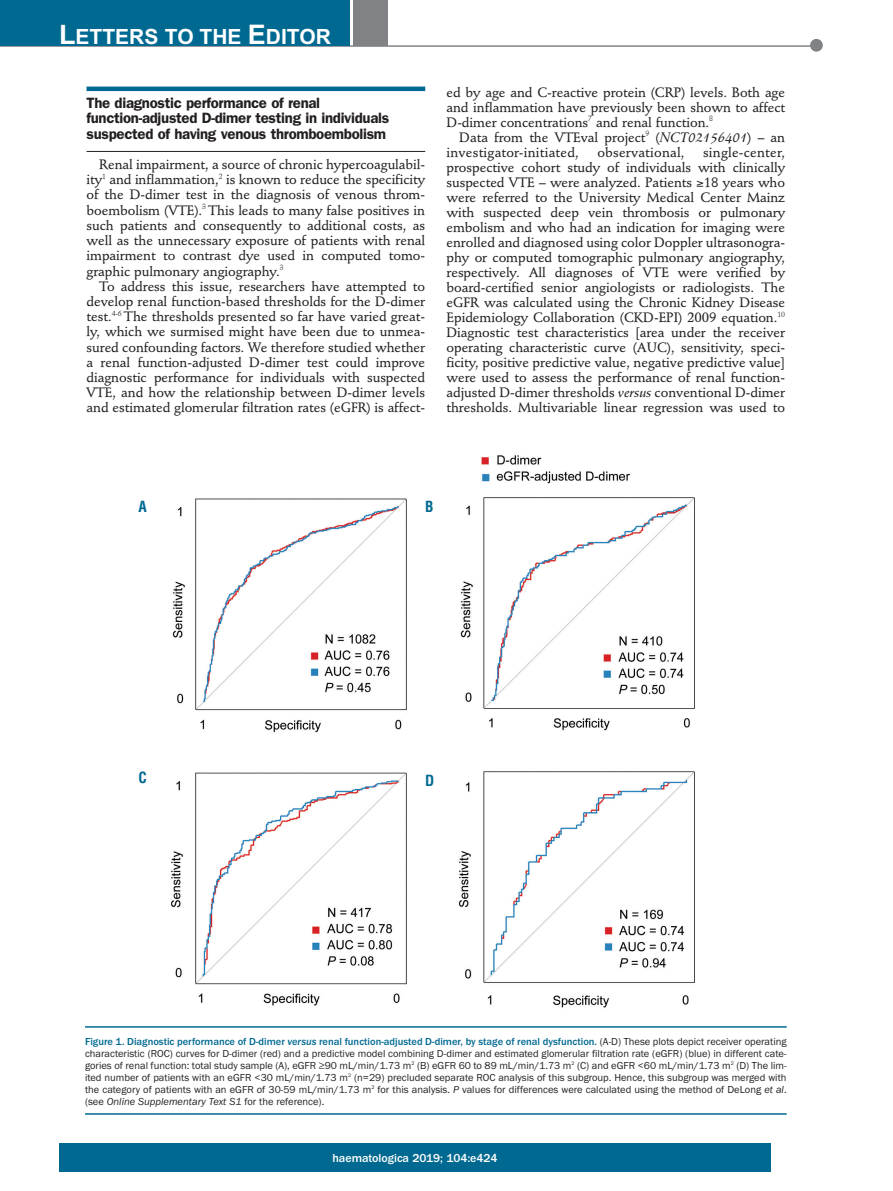
<style>
.page{position:relative;width:893px;height:1191px;background:#fff}
.page>*{position:absolute;margin:0;border:0;box-sizing:border-box;transform-origin:0 0}
.t1{font:700 21px "Arial";color:#fff}
.t2{font:600 15px/15.1px "Franklin Gothic";letter-spacing:-.02em;color:#231f20}
.t3{font:700 condensed 15px "Helvetica";color:#006991}
.t4{font:500 13.5px/15px "Stempel Schneidler";letter-spacing:-.005em;color:#231f20;text-align:justify}
.t5{font:500 13.5px "Stempel Schneidler";letter-spacing:.015em;color:#231f20}
.t6{font:500 12px "Franklin Gothic";color:#fff}
.t7{font:10.5px/12px "Franklin Gothic";color:#231f20;text-align:justify}
.s1{font-size:27px}
.s2{font-family:"Stempel Schneidler Med";font-weight:400;font-style:italic}
.s3{font-weight:500;color:#006991}
.s4{font-weight:500;font-style:italic;color:#006991}
.s5{font-style:italic}
</style>
<div class="page">
<hr style="left:87px;top:87px;width:338px;height:4px;background:#006991">
<hr style="left:87px;top:151px;width:338px;height:1px;background:#231f20">
<div style="left:59px;top:1143px;width:712px;height:28px;background:#006991"></div>
<hr style="left:0;top:45px;width:820px;height:2px;background:#808285">
<div style="left:810px;top:39px;width:13px;height:13px;background:#808285;border-radius:50%"></div>
<div style="left:354px;top:0;width:34px;height:45px;background:#808285"></div>
<div style="left:0;top:0;width:350px;height:45px;background:#006991"></div>
<img style="left:171px;top:455px;width:524px;height:553px">
<hr style="left:85px;top:1026px;width:702px;height:1px;background:#006991">
<hr style="left:85px;top:1113px;width:702px;height:1px;background:#006991">
<h1 class="t1" style="left:59px;top:25px;width:273px"><span class="s1">L</span>ETTERS TO THE <span class="s1">E</span>DITOR</h1>
<p class="t2" style="left:87px;top:97px;width:304px">The diagnostic performance of renal function-adjusted D-dimer testing in individuals suspected of having venous thromboembolism</p>
<p class="t4" style="left:87px;top:158px;width:340px;text-indent:13px">Renal impairment, a source of chronic hypercoagulabil&shy;ity<sup>1</sup> and inflammation,<sup>2</sup> is known to reduce the specificity of the D-dimer test in the diagnosis of venous throm&shy;boembolism (VTE).<sup>3</sup> This leads to many false positives in such patients and consequently to additional costs, as well as the unnecessary exposure of patients with renal impairment to contrast dye used in computed tomo&shy;graphic pulmonary angiography.<sup>3</sup></p>
<p class="t4" style="left:87px;top:280px;width:340px;text-indent:13px">To address this issue, researchers have attempted to develop renal function-based thresholds for the D-dimer test.<sup>4-6</sup> The thresholds presented so far have varied great&shy;ly, which we surmised might have been due to unmea&shy;sured confounding factors. We therefore studied whether a renal function-adjusted D-dimer test could improve diagnostic performance for individuals with suspected VTE, and how the relationship between D-dimer levels and estimated glomerular filtration rates (eGFR) is affect-</p>
<p class="t4" style="left:446px;top:86px;width:340px">ed by age and C-reactive protein (CRP) levels. Both age and inflammation have previously been shown to affect D-dimer concentrations<sup>7</sup> and renal function.<sup>8</sup></p>
<p class="t4" style="left:446px;top:131px;width:340px;text-indent:13px">Data from the VTEval project<sup>9</sup> (<span class="s2">NCT02156401</span>) – an investigator-initiated,</p>
<p class="t4" style="left:446px;top:146px;width:340px;text-indent:257px">single-center, prospective cohort study of individuals with clinically suspected VTE – were analyzed. Patients ≥18 years who were referred to the University Medical Center Mainz with suspected deep vein thrombosis or pulmonary embolism and who had an indication for imaging were enrolled and diagnosed using color Doppler ultrasonogra&shy;phy or computed tomographic pulmonary angiography, respectively. All diagnoses of VTE were verified by board-certified senior angiologists or radiologists. The eGFR was calculated using the Chronic Kidney Disease Epidemiology Collaboration (CKD-EPI) 2009 equation.<sup>10<br></sup>Diagnostic test characteristics [area under the receiver operating characteristic curve (AUC), sensitivity, speci&shy;ficity, positive predictive value, negative predictive value] were used to assess the performance of renal function&shy;adjusted D-dimer thresholds <span class="s2">versus</span> conventional D-dimer thresholds. Multivariable linear regression was used to</p>
<p class="t5" style="left:597px;top:147px;width:89px">observational,</p>
<p class="t3" style="left:138px;top:498px;width:10px">A</p>
<p class="t3" style="left:425px;top:498px;width:10px">B</p>
<p class="t3" style="left:138px;top:769px;width:10px">C</p>
<p class="t3" style="left:425px;top:772px;width:11px">D</p>
<p class="t7" style="left:85px;top:1035px;width:703px"><span class="s3">Figure 1. Diagnostic performance of D-dimer</span> <span class="s4">versus</span> <span class="s3">renal function-adjusted D-dimer, by stage of renal dysfunction.</span> (A-D) These plots depict receiver operating characteristic (ROC) curves for D-dimer (red) and a predictive model combining D-dimer and estimated glomerular filtration rate (eGFR) (blue) in different cate&shy;gories of renal function: total study sample (A), eGFR ≥90 mL/min/1.73 m<sup>2</sup> (B) eGFR 60 to 89 mL/min/1.73 m<sup>2</sup> (C) and eGFR &lt;60 mL/min/1.73 m<sup>2</sup> (D) The lim&shy;ited number of patients with an eGFR &lt;30 mL/min/1.73 m<sup>2</sup> (n=29) precluded separate ROC analysis of this subgroup. Hence, this subgroup was merged with the category of patients with an eGFR of 30-59 mL/min/1.73 m<sup>2</sup> for this analysis. <span class="s5">P</span> values for differences were calculated using the method of DeLong <span class="s5">et al</span>. (see <span class="s5">Online Supplementary Text S1</span> for the reference).</p>
<p class="t6" style="left:332px;top:1150px;width:166px">haematologica 2019; 104:e424</p>
</div>
